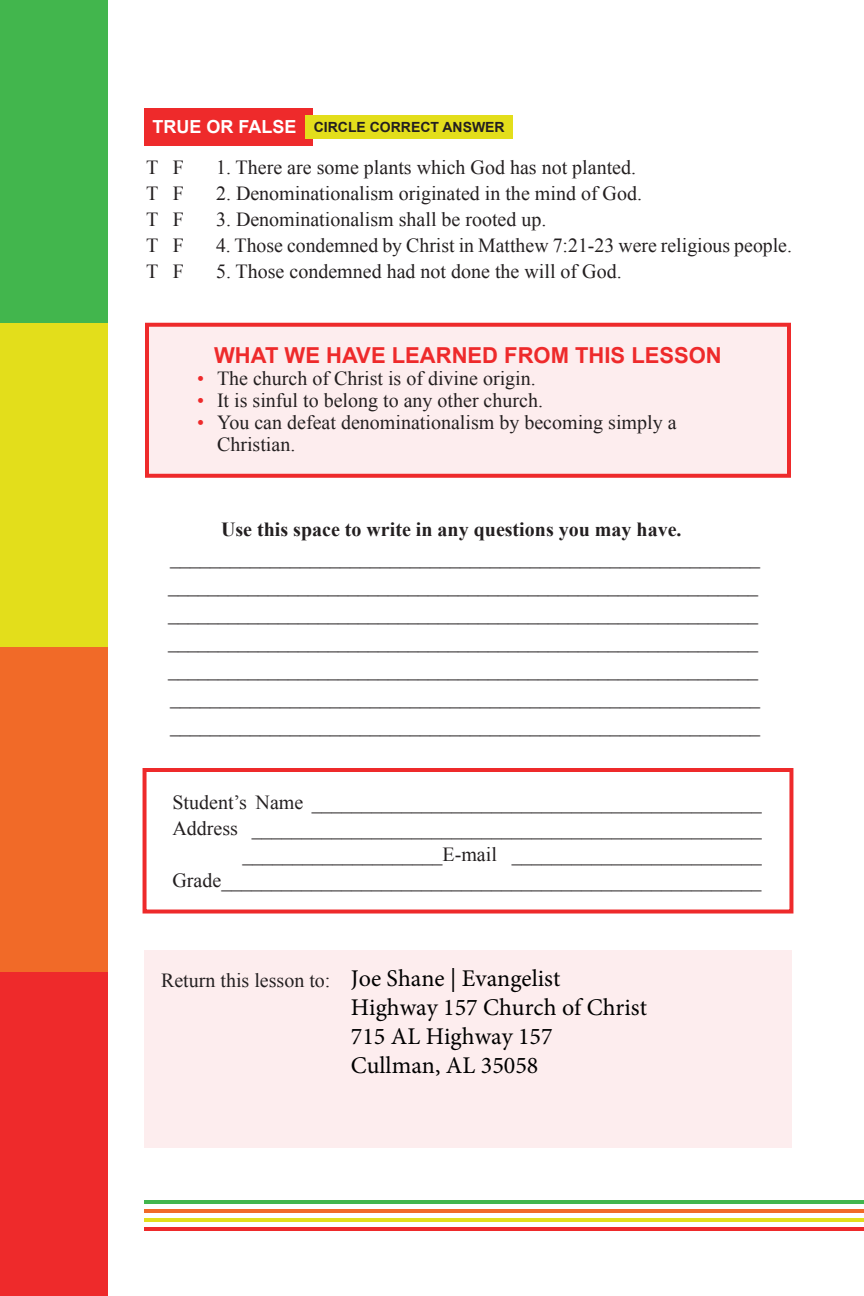
<style>
.page{position:relative;width:864px;height:1296px;background:#fff}
.page>*{position:absolute;margin:0;border:0;box-sizing:border-box;transform-origin:0 0}
.t1{font:24px/28.8px "Minion Pro";color:#000}
.t2{font:700 22px "Arial";color:#ee2a2b}
.t3{font:20px/28px "Times New Roman";color:#231f20;text-align:justify}
.t4{font:700 20px "Times New Roman";color:#231f20}
.t5{font:700 14px "Arial";color:#231f20}
.s1{font-size:18px;color:#fff}
.s2{color:#ee2a2b}
</style>
<div class="page">
<div style="left:0;top:972px;width:108px;height:324px;background:#ee2a2b"></div>
<div style="left:0;top:647px;width:108px;height:325px;background:#f16a28"></div>
<div style="left:0;top:323px;width:108px;height:324px;background:#e3de1b"></div>
<div style="left:0;top:0;width:108px;height:323px;background:#42b64d"></div>
<div style="left:147px;top:325px;width:642px;height:151px;background:#fdedee"></div>
<div style="left:145px;top:323px;width:646px;height:155px;border:4px solid #ee2a2b"></div>
<div style="left:144px;top:951px;width:648px;height:197px;background:#fdedee"></div>
<div style="left:144px;top:108px;width:168px;height:38px;background:#ee2a2b"></div>
<div style="left:305px;top:115px;width:208px;height:23px;background:#e3de1b"></div>
<div style="left:143px;top:768px;width:650px;height:146px;border:4px solid #ee2a2b"></div>
<hr style="left:144px;top:1227px;width:720px;height:4px;background:#ee2a2b">
<hr style="left:144px;top:1218px;width:720px;height:4px;background:#e3de1b">
<hr style="left:144px;top:1209px;width:720px;height:4px;background:#f16a28">
<hr style="left:144px;top:1200px;width:720px;height:4px;background:#42b64d">
<p class="t5" style="left:153px;top:118px;width:354px"><span class="s1">TRUE OR FALSE</span> CI RCLE CORRECT ANSWER</p>
<p class="t3" style="left:146px;top:153px;width:39px">T F</p>
<p class="t3" style="left:216px;top:153px;width:422px">1. There are some plants which God has not planted.</p>
<p class="t3" style="left:146px;top:179px;width:39px">T F</p>
<p class="t3" style="left:216px;top:179px;width:428px">2. Denominationalism originated in the mind of God.</p>
<p class="t3" style="left:146px;top:205px;width:39px">T F</p>
<p class="t3" style="left:216px;top:205px;width:332px">3. Denominationalism shall be rooted up.</p>
<p class="t3" style="left:146px;top:231px;width:39px">T F</p>
<p class="t3" style="left:216px;top:231px;width:578px">4. Those condemned by Christ in Matthew 7:21-23 were religious people.</p>
<p class="t3" style="left:146px;top:257px;width:39px">T F</p>
<p class="t3" style="left:216px;top:257px;width:407px">5. Those condemned had not done the will of God.</p>
<p class="t2" style="left:214px;top:340px;width:509px">WHAT WE HAVE LEARNED FROM THIS LESSON</p>
<p class="t3" style="left:197px;top:364px;width:340px"><span class="s2">•</span> The church of Christ is of divine origin.</p>
<p class="t3" style="left:197px;top:386px;width:348px"><span class="s2">•</span> It is sinful to belong to any other church.</p>
<p class="t3" style="left:217px;top:411px;width:461px;line-height:22px;text-indent:-20px"><span class="s2">•</span> You can defeat denominationalism by becoming simply a<br>Christian.</p>
<p class="t4" style="left:221px;top:516px;width:462px">Use this space to write in any questions you may have.</p>
<p class="t3" style="left:168px;top:543px;width:593px">___________________________________________________________ ___________________________________________________________ ___________________________________________________________ ___________________________________________________________ ___________________________________________________________ ___________________________________________________________ ___________________________________________________________</p>
<p class="t3" style="left:173px;top:789px;width:591px;line-height:26px;text-align:right">Student’s Name _____________________________________________ Address ___________________________________________________ ____________________E-mail _________________________ Grade______________________________________________________</p>
<p class="t3" style="left:161px;top:966px;width:171px">Return this lesson to:</p>
<p class="t1" style="left:351px;top:964px;width:298px">Joe Shane | Evangelist<br>Highway 157 Church of Christ<br>715 AL Highway 157<br>Cullman, AL 35058</p>
</div>
